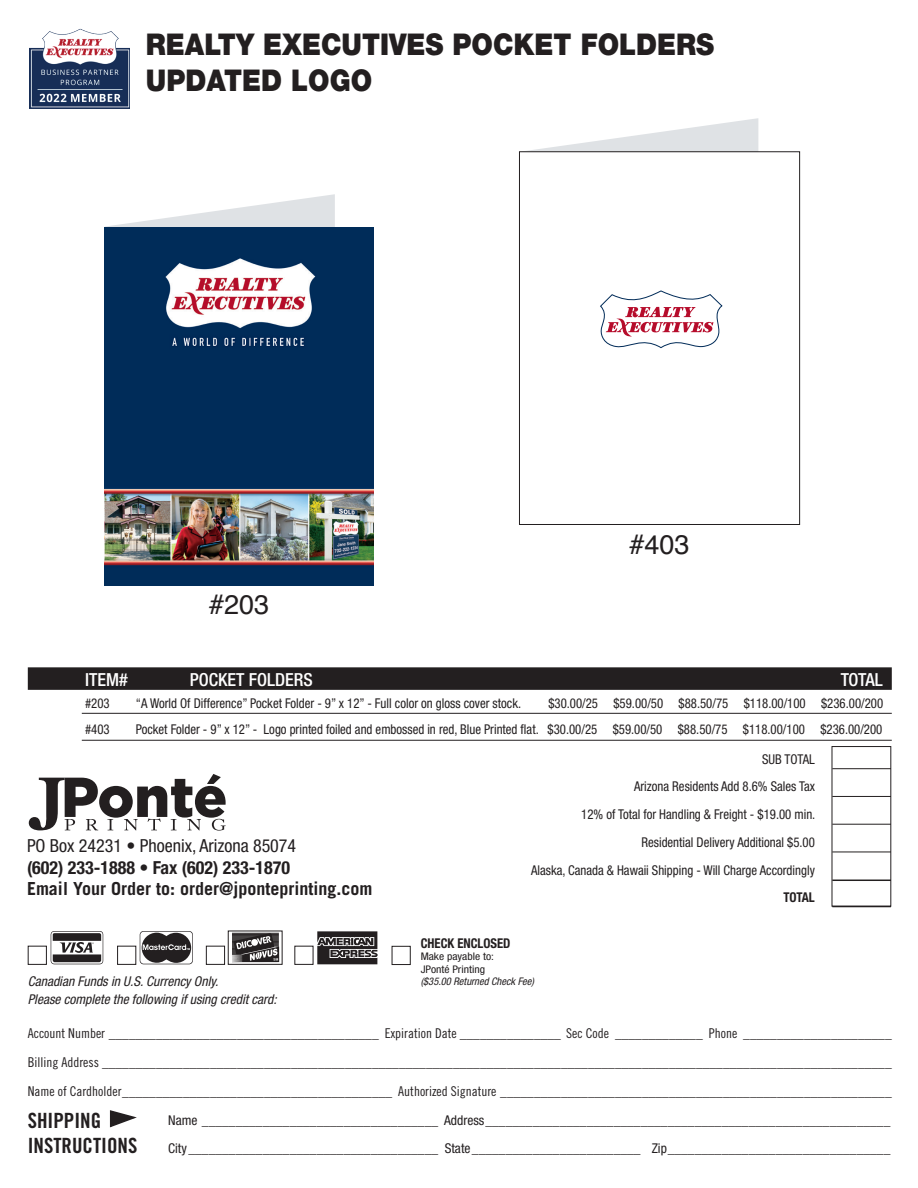
<style>
.page{position:relative;width:918px;height:1188px;background:#fff}
.page>*{position:absolute;margin:0;border:0;box-sizing:border-box;transform-origin:0 0}
.t1{font:900 30px/36px "Helvetica Neue";color:#231f20;scale:.9 1}
.t2{font:27px "Helvetica";color:#231f20}
.t3{font:21px/25.2px "Trade Gothic Bold Cond Twenty";color:#231f20}
.t4{font:700 18px "Trade Gothic";color:#231f20}
.t5{font:condensed 18px "Helvetica Neue";color:#231f20}
.t6{font:700 condensed 18px "Helvetica Neue";color:#231f20}
.t7{font:500 condensed 18px "Helvetica Neue";color:#fff}
.t8{font:condensed 13.5px/27.8px "Helvetica Neue";color:#231f20;text-align:right;scale:.95 1}
.t9{font:13.5px/29.2px "Trade Gothic Cond Eighteen";color:#231f20;text-align:justify}
.t10{font:condensed 13.5px/27.8px "Helvetica Neue";color:#231f20}
.t11{font:italic condensed 13.5px/18px "Helvetica Neue";color:#231f20}
.t12{font:700 condensed 13.5px "Helvetica Neue";color:#231f20;scale:.94 1}
.t13{font:700 condensed 13.5px "Helvetica Neue";color:#231f20;scale:.95 1}
.t14{font:condensed 10.5px/12.6px "Helvetica Neue";color:#231f20;scale:1.1 1}
.t15{font:italic condensed 10.5px "Helvetica Neue";color:#231f20}
</style>
<div class="page">
<img style="left:30px;top:28px;width:99px;height:80px">
<div style="left:28px;top:946px;width:19px;height:19px;border:1px solid #231f20"></div>
<svg style="left:51px;top:931px;width:52px;height:33px"></svg>
<svg style="left:317px;top:931px;width:61px;height:33px"></svg>
<div style="left:392px;top:946px;width:19px;height:19px;border:1px solid #231f20"></div>
<div style="left:117px;top:946px;width:19px;height:19px;border:1px solid #231f20"></div>
<svg style="left:140px;top:931px;width:53px;height:33px"></svg>
<div style="left:206px;top:946px;width:19px;height:19px;border:1px solid #231f20"></div>
<div style="left:228px;top:931px;width:54px;height:34px;border:1px solid #231f20"></div>
<svg style="left:232px;top:933px;width:47px;height:29px"></svg>
<svg style="left:109px;top:1110px;width:28px;height:18px"></svg>
<svg style="left:29px;top:774px;width:197px;height:57px"></svg>
<div style="left:28px;top:667px;width:864px;height:23px;background:#231f20"></div>
<hr style="left:82px;top:713px;width:810px;height:1px;background:#231f20">
<hr style="left:82px;top:740px;width:810px;height:1px;background:#231f20">
<hr style="left:832px;top:768px;width:59px;height:1px;background:#231f20">
<hr style="left:832px;top:796px;width:59px;height:1px;background:#231f20">
<hr style="left:832px;top:824px;width:59px;height:1px;background:#231f20">
<hr style="left:832px;top:852px;width:59px;height:1px;background:#231f20">
<hr style="left:832px;top:880px;width:59px;height:1px;background:#231f20">
<hr style="left:832px;top:906px;width:59px;height:1px;background:#231f20">
<svg style="left:519px;top:118px;width:239px;height:34px"></svg>
<svg style="left:600px;top:290px;width:123px;height:58px"></svg>
<div style="left:519px;top:152px;width:281px;height:373px;border:1px solid #231f20"></div>
<svg style="left:105px;top:194px;width:230px;height:33px"></svg>
<img style="left:105px;top:227px;width:269px;height:359px">
<h1 class="t1" style="left:146px;top:26px;width:633px">REALTY EXECUTIVES POCKET FOLDERS<br>UPDATED LOGO</h1>
<h2 class="t2" style="left:209px;top:584px;width:62px">#203</h2>
<h2 class="t2" style="left:630px;top:523px;width:62px">#403</h2>
<h3 class="t7" style="left:85px;top:668px;width:44px">ITEM#</h3>
<h3 class="t7" style="left:190px;top:668px;width:125px">POCKET FOLDERS</h3>
<h3 class="t7" style="left:841px;top:668px;width:43px">TOTAL</h3>
<p class="t8" style="left:85px;top:690px;width:27px">#203</p>
<p class="t8" style="left:136px;top:690px;width:407px">“A World Of Difference” Pocket Folder - 9” x 12” - Full color on gloss cover stock.</p>
<p class="t8" style="left:548px;top:690px;width:354px">$30.00/25 $59.00/50 $88.50/75 $118.00/100 $236.00/200</p>
<p class="t8" style="left:85px;top:715px;width:27px">#403</p>
<p class="t8" style="left:136px;top:715px;width:787px">Pocket Folder - 9” x 12” - Logo printed foiled and embossed in red, Blue Printed flat. $30.00/25 $59.00/50 $88.50/75 $118.00/100 $236.00/200</p>
<p class="t8" style="left:531px;top:745px;width:301px">SUB TOTAL<br>Arizona Residents Add 8.6% Sales Tax<br>12% of Total for Handling &amp; Freight - $19.00 min.<br>Residential Delivery Additional $5.00<br>Alaska, Canada &amp; Hawaii Shipping - Will Charge Accordingly</p>
<p class="t13" style="left:783px;top:889px;width:35px">TOTAL</p>
<h3 class="t5" style="left:27px;top:836px;width:271px">PO Box 24231 • Phoenix, Arizona 85074</h3>
<h3 class="t6" style="left:27px;top:857px;width:264px">(602) 233-1888 • Fax (602) 233-1870</h3>
<h3 class="t4" style="left:27px;top:878px;width:347px">Email Your Order to: order@jponteprinting.com</h3>
<p class="t11" style="left:28px;top:972px;width:250px">Canadian Funds in U.S. Currency Only.<br>Please complete the following if using credit card:</p>
<p class="t12" style="left:421px;top:935px;width:97px">CHECK ENCLOSED</p>
<p class="t14" style="left:421px;top:950px;width:68px">Make payable to:<br>JPonté Printing</p>
<p class="t15" style="left:421px;top:976px;width:115px">($35.00 Returned Check Fee)</p>
<p class="t9" style="left:28px;top:1018px;width:866px">Account Number ________________________________________ Expiration Date _______________ Sec Code _____________ Phone ______________________ Billing Address _____________________________________________________________________________________________________________________ Name of Cardholder________________________________________ Authorized Signature __________________________________________________________</p>
<p class="t10" style="left:168px;top:1107px;width:724px">Name ___________________________________ Address____________________________________________________________<br>City_____________________________________ State_________________________ Zip_________________________________</p>
<h3 class="t3" style="left:28px;top:1108px;width:111px">SHIPPING<br>INSTRUCTIONS</h3>
</div>
